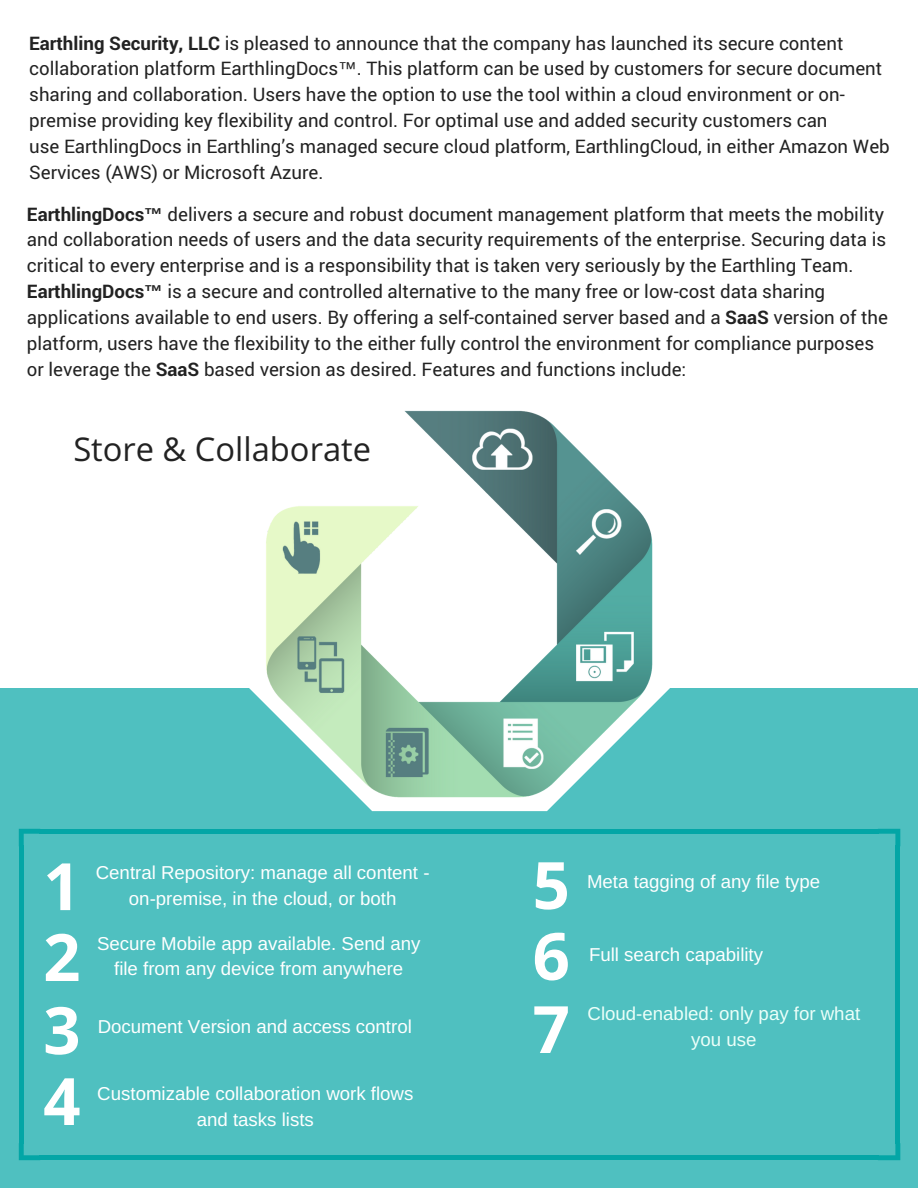
<style>
.page{position:relative;width:918px;height:1188px;background:#fff}
.page>*{position:absolute;margin:0;border:0;box-sizing:border-box;transform-origin:0 0}
.t1{font:700 65.4px/72px "Open Sans";color:#fff;text-align:justify}
.t2{font:32.7px "Open Sans";color:#222}
.t3{font:18.75px/25.8px "Roboto";color:#222}
.t4{font:18.75px/25.8px "Arimo";color:#fff;text-align:center}
.t5{font:18.75px/25.8px "Arimo";color:#ecfff9;text-align:center}
.s1{font-weight:700}
.s2{font-family:"Liberation Sans"}
.s3{font-family:"Liberation Sans";font-weight:700}
</style>
<div class="page">
<div style="left:1px;top:688px;width:917px;height:500px;background:#4fc0c0"></div>
<svg style="left:249px;top:688px;width:421px;height:123px"></svg>
<img style="left:262px;top:410px;width:394px;height:391px">
<svg style="left:19px;top:829px;width:20px;height:17px"></svg>
<div style="left:19px;top:846px;width:5px;height:298px;background:#03a6a6"></div>
<svg style="left:19px;top:1144px;width:20px;height:16px"></svg>
<div style="left:39px;top:1155px;width:840px;height:5px;background:#03a6a6"></div>
<svg style="left:879px;top:1144px;width:21px;height:16px"></svg>
<div style="left:895px;top:846px;width:5px;height:298px;background:#03a6a6"></div>
<div style="left:39px;top:829px;width:840px;height:5px;background:#03a6a6"></div>
<svg style="left:879px;top:829px;width:21px;height:17px"></svg>
<p class="t3" style="left:29px;top:29px;width:862px"><span class="s1">Earthling Security, LLC</span> is pleased to announce that the company has launched its secure content collaboration platform EarthlingDocs<span class="s2">™</span>. This platform can be used by customers for secure document sharing and collaboration. Users have the option to use the tool within a cloud environment or on&shy;premise providing key flexibility and control. For optimal use and added security customers can<br>use EarthlingDocs in Earthling’s managed secure cloud platform, EarthlingCloud, in either Amazon Web Services (AWS) or Microsoft Azure.</p>
<p class="t3" style="left:27px;top:200px;width:863px"><span class="s1">EarthlingDocs</span><span class="s3">™</span> delivers a secure and robust document management platform that meets the mobility and collaboration needs of users and the data security requirements of the enterprise. Securing data is critical to every enterprise and is a responsibility that is taken very seriously by the Earthling Team.<br><span class="s1">EarthlingDocs</span><span class="s3">™</span> is a secure and controlled alternative to the many free or low-cost data sharing applications available to end users. By offering a self-contained server based and a <span class="s1">SaaS</span> version of the platform, users have the flexibility to the either fully control the environment for compliance purposes or leverage the <span class="s1">SaaS</span> based version as desired. Features and functions include:</p>
<h2 class="t2" style="left:73px;top:426px;width:299px">Store &amp; Collaborate</h2>
<h1 class="t1" style="left:43px;top:849px;width:39px">1</h1>
<h1 class="t1" style="left:43px;top:920px;width:39px">2<br>3<br>4</h1>
<p class="t4" style="left:96px;top:859px;width:335px">Central Repository: manage all content -</p>
<p class="t4" style="left:129px;top:885px;width:269px">on-premise, in the cloud, or both</p>
<p class="t4" style="left:97px;top:930px;width:325px">Secure Mobile app available. Send any file from any device from anywhere</p>
<p class="t4" style="left:98px;top:1013px;width:316px">Document Version and access control</p>
<p class="t4" style="left:97px;top:1081px;width:318px">Customizable collaboration work flows and tasks lists</p>
<h1 class="t1" style="left:533px;top:848px;width:39px">5</h1>
<h1 class="t1" style="left:533px;top:918px;width:39px;line-height:73.2px">6<br>7</h1>
<p class="t4" style="left:587px;top:868px;width:235px">Meta tagging of any file type</p>
<p class="t4" style="left:589px;top:941px;width:176px">Full search capability</p>
<p class="t5" style="left:588px;top:1001px;width:274px">Cloud-enabled: only pay for what you use</p>
</div>
